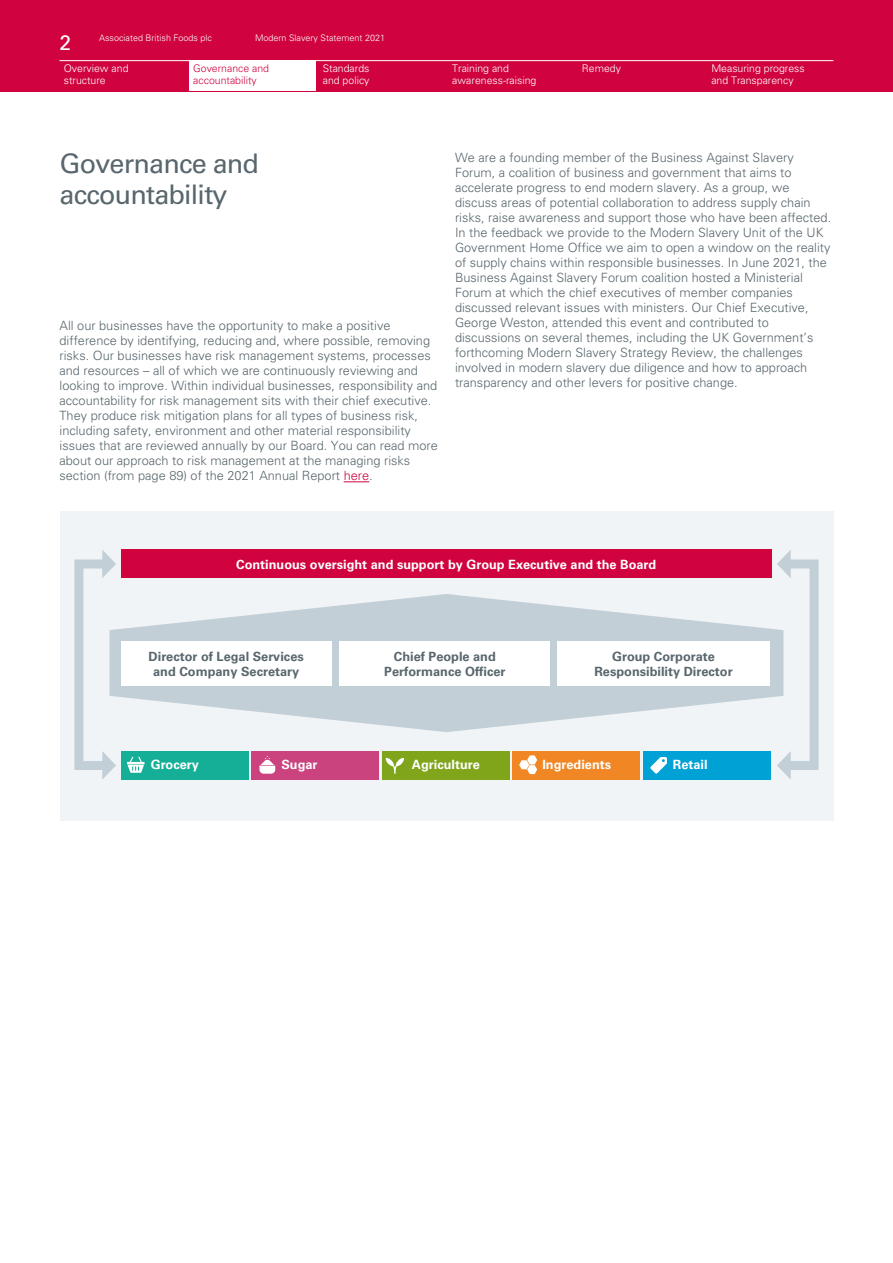
<style>
.page{position:relative;width:893px;height:1263px;background:#fff}
.page>*{position:absolute;margin:0;border:0;box-sizing:border-box;transform-origin:0 0}
.Page_Title{font:27px/31.5px "Univers LT Std";letter-spacing:-.03em;color:#58666d}
.Running-Footers{font:21px "Univers LT Std";color:#fff}
.Bodytext{font:300 12.75px/15px "Univers LT Std";color:#58666d}
.Heading-3-C{font:700 12.75px/15px "Univers LT Std";color:#58666d;text-align:center}
.Heading-2-C{font:700 12.75px "Univers LT Std";color:#fff}
.Heading-2{font:700 12.75px "Univers LT Std";color:#fff}
.Running-Footers-2{font:300 10.5px/12px "Univers LT Std";color:#fff}
.Running-Footers-3{font:300 10.5px/12px "Univers LT Std";color:#d0033f}
.Running-Footers-4{font:300 9px "Univers LT Std";color:#fff}
.s1{color:#d0033f}
</style>
<div class="page">
<div style="left:60px;top:511px;width:773px;height:310px;background:#f1f4f6"></div>
<svg style="left:344px;top:481px;width:25px;height:1px"></svg>
<svg style="left:114px;top:594px;width:665px;height:138px;fill:#c3cfd7"></svg>
<div style="left:121px;top:550px;width:651px;height:28px;background:#d0033f"></div>
<div style="left:557px;top:641px;width:213px;height:45px;background:#fff"></div>
<div style="left:121px;top:641px;width:210px;height:45px;background:#fff"></div>
<div style="left:340px;top:641px;width:210px;height:45px;background:#fff"></div>
<div style="left:121px;top:751px;width:128px;height:29px;background:#15af97"></div>
<svg style="left:127px;top:757px;width:18px;height:16px"></svg>
<div style="left:252px;top:751px;width:127px;height:29px;background:#ca427e"></div>
<svg style="left:259px;top:756px;width:16px;height:18px"></svg>
<div style="left:382px;top:751px;width:128px;height:29px;background:#80a51b"></div>
<svg style="left:386px;top:758px;width:18px;height:16px"></svg>
<div style="left:513px;top:751px;width:127px;height:29px;background:#f18625"></div>
<svg style="left:519px;top:755px;width:18px;height:19px"></svg>
<div style="left:643px;top:751px;width:128px;height:29px;background:#00a1d4"></div>
<svg style="left:650px;top:757px;width:17px;height:17px"></svg>
<svg style="left:777px;top:751px;width:14px;height:29px"></svg>
<svg style="left:777px;top:550px;width:14px;height:28px"></svg>
<div style="left:779px;top:559px;width:40px;height:211px;border:9px solid #c3cfd7"></div>
<svg style="left:102px;top:751px;width:14px;height:29px"></svg>
<svg style="left:102px;top:550px;width:14px;height:28px"></svg>
<div style="left:74px;top:559px;width:40px;height:211px;border:9px solid #c3cfd7"></div>
<div style="left:0;top:0;width:893px;height:91px;background:#d0033f"></div>
<div style="left:189px;top:60px;width:126px;height:31px;background:#fff"></div>
<hr style="left:60px;top:60px;width:773px;height:1px;background:#fff">
<p class="Running-Footers" style="left:60px;top:30px;width:13px">2</p>
<p class="Running-Footers-4" style="left:99px;top:33px;width:115px">Associated British Foods plc</p>
<p class="Running-Footers-4" style="left:255px;top:33px;width:132px">Modern Slavery Statement 2021</p>
<p class="Running-Footers-2" style="left:64px;top:63px;width:66px">Overview and structure</p>
<p class="Running-Footers-2" style="left:452px;top:63px;width:86px">Training and awareness-raising</p>
<p class="Running-Footers-3" style="left:193px;top:63px;width:77px">Governance and accountability</p>
<p class="Running-Footers-2" style="left:323px;top:63px;width:48px">Standards</p>
<p class="Running-Footers-2" style="left:582px;top:63px;width:41px">Remedy</p>
<p class="Running-Footers-2" style="left:323px;top:75px;width:48px">and policy</p>
<p class="Running-Footers-2" style="left:711px;top:63px;width:95px">Measuring progress and Transparency</p>
<p class="Page_Title" style="left:60px;top:147px;width:201px">Governance and accountability</p>
<p class="Bodytext" style="left:60px;top:318px;width:380px">All our businesses have the opportunity to make a positive difference by identifying, reducing and, where possible, removing risks. Our businesses have risk management systems, processes and resources – all of which we are continuously reviewing and looking to improve. Within individual businesses, responsibility and accountability for risk management sits with their chief executive.<br>They produce risk mitigation plans for all types of business risk, including safety, environment and other material responsibility issues that are reviewed annually by our Board. You can read more about our approach to risk management at the managing risks section (from page 89) of the 2021 Annual Report <span class="s1">here</span>.</p>
<p class="Bodytext" style="left:455px;top:150px;width:378px">We are a founding member of the Business Against Slavery Forum, a coalition of business and government that aims to accelerate progress to end modern slavery. As a group, we discuss areas of potential collaboration to address supply chain risks, raise awareness and support those who have been affected.<br>In the feedback we provide to the Modern Slavery Unit of the UK Government Home Office we aim to open a window on the reality of supply chains within responsible businesses. In June 2021, the Business Against Slavery Forum coalition hosted a Ministerial Forum at which the chief executives of member companies discussed relevant issues with ministers. Our Chief Executive, George Weston, attended this event and contributed to discussions on several themes, including the UK Government’s forthcoming Modern Slavery Strategy Review, the challenges involved in modern slavery due diligence and how to approach transparency and other levers for positive change.</p>
<p class="Heading-2-C" style="left:236px;top:557px;width:422px">Continuous oversight and support by Group Executive and the Board</p>
<p class="Heading-3-C" style="left:149px;top:649px;width:157px">Director of Legal Services and Company Secretary</p>
<p class="Heading-3-C" style="left:384px;top:649px;width:123px">Chief People and<br>Performance Officer</p>
<p class="Heading-3-C" style="left:594px;top:649px;width:140px">Group Corporate<br>Responsibility Director</p>
<p class="Heading-2" style="left:151px;top:757px;width:50px">Grocery</p>
<p class="Heading-2" style="left:281px;top:757px;width:38px">Sugar</p>
<p class="Heading-2" style="left:412px;top:757px;width:70px">Agriculture</p>
<p class="Heading-2" style="left:542px;top:757px;width:70px">Ingredients</p>
<p class="Heading-2" style="left:673px;top:757px;width:36px">Retail</p>
</div>
